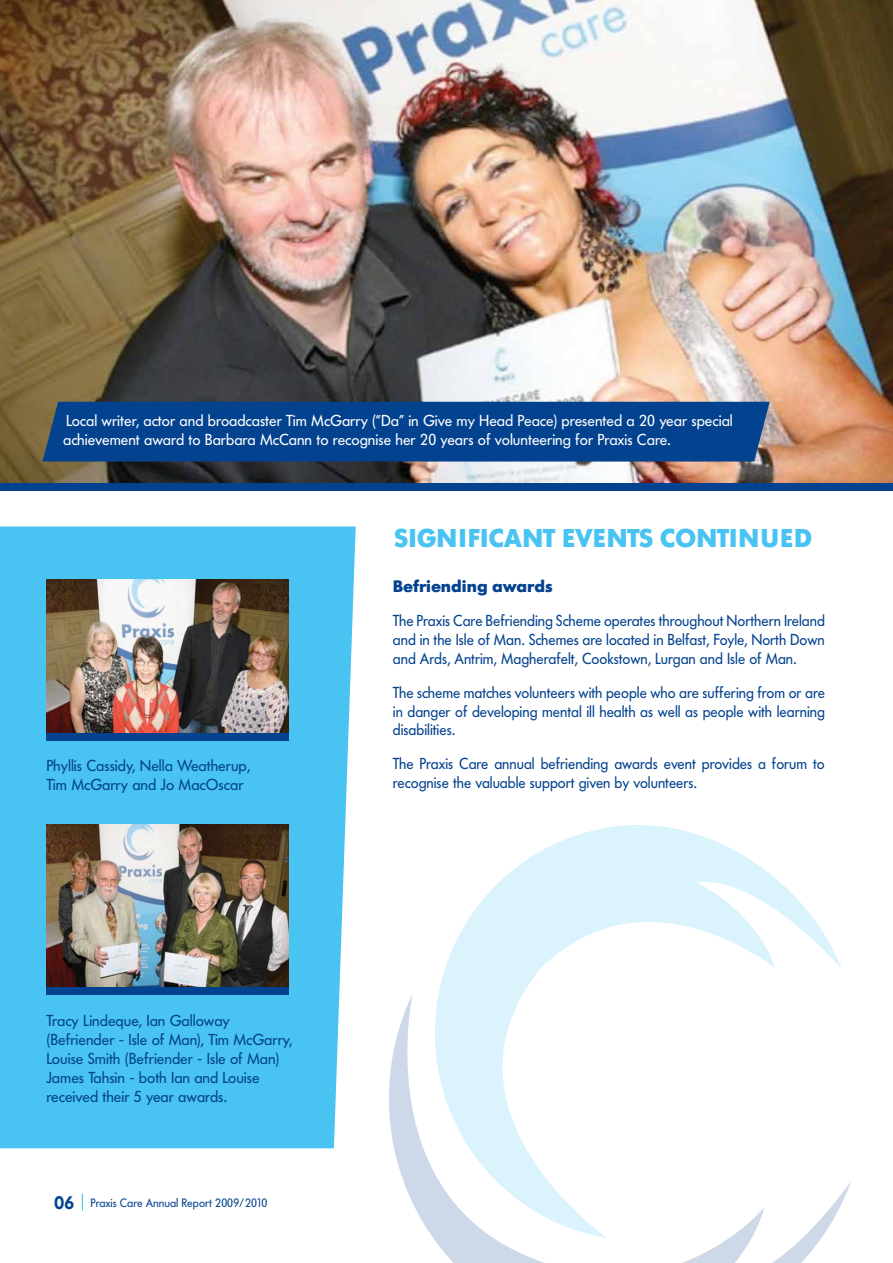
<style>
.page{position:relative;width:893px;height:1263px;background:#fff}
.page>*{position:absolute;margin:0;border:0;box-sizing:border-box;transform-origin:0 0}
.t1{font:700 25.5px "Futura BQ";color:#49c3f1}
.t2{font:700 16.5px "Futura BQ";color:#03428e}
.t3{font:15.75px/18.9px "Futura BQ";color:#03428e;text-align:justify;scale:.96 1}
.t4{font:15.75px/18.9px "Futura BQ";color:#03428e}
.t5{font:15.75px/19.5px "Futura BQ";color:#fff}
.t6{font:12px "Futura BQ";color:#03428e}
.s1{font-weight:600;font-size:18px}
</style>
<div class="page">
<img style="left:0;top:0;width:893px;height:483px">
<div style="left:43px;top:402px;width:727px;height:60px;background:#03428e"></div>
<svg style="left:82px;top:1194px;width:1px;height:16px"></svg>
<div style="left:0;top:526px;width:356px;height:622px;background:#49c3f1"></div>
<img style="left:46px;top:579px;width:243px;height:154px">
<img style="left:46px;top:824px;width:243px;height:163px">
<svg style="left:439px;top:825px;width:402px;height:168px"></svg>
<svg style="left:389px;top:993px;width:462px;height:270px"></svg>
<div style="left:46px;top:733px;width:243px;height:8px;background:#03428e"></div>
<div style="left:46px;top:987px;width:243px;height:7px;background:#03428e"></div>
<div style="left:0;top:483px;width:893px;height:7px;background:#03428e"></div>
<p class="t5" style="left:63px;top:410px;width:671px">Local writer, actor and broadcaster Tim McGarry (“Da” in Give my Head Peace) presented a 20 year special achievement award to Barbara McCann to recognise her 20 years of volunteering for Praxis Care.</p>
<p class="t4" style="left:46px;top:756px;width:205px">Phyllis Cassidy, Nella Weatherup,<br>Tim McGarry and Jo MacOscar</p>
<p class="t4" style="left:46px;top:1011px;width:247px">Tracy Lindeque, Ian Galloway (Befriender - Isle of Man), Tim McGarry, Louise Smith (Befriender - Isle of Man)<br>James Tahsin - both Ian and Louise received their 5 year awards.</p>
<p class="t6" style="left:54px;top:1195px;width:215px"><span class="s1">06</span> Praxis Care Annual Report 2009/2010</p>
<h1 class="t1" style="left:394px;top:522px;width:420px">SIGNIFICANT EVENTS CONTINUED</h1>
<p class="t2" style="left:393px;top:576px;width:161px">Befriending awards</p>
<p class="t3" style="left:393px;top:611px;width:452px">The Praxis Care Befriending Scheme operates throughout Northern Ireland and in the Isle of Man. Schemes are located in Belfast, Foyle, North Down and Ards, Antrim, Magherafelt, Cookstown, Lurgan and Isle of Man.</p>
<p class="t3" style="left:393px;top:683px;width:452px">The scheme matches volunteers with people who are suffering from or are in danger of developing mental ill health as well as people with learning disabilities.</p>
<p class="t3" style="left:393px;top:755px;width:451px">The Praxis Care annual befriending awards event provides a forum to recognise the valuable support given by volunteers.</p>
</div>
